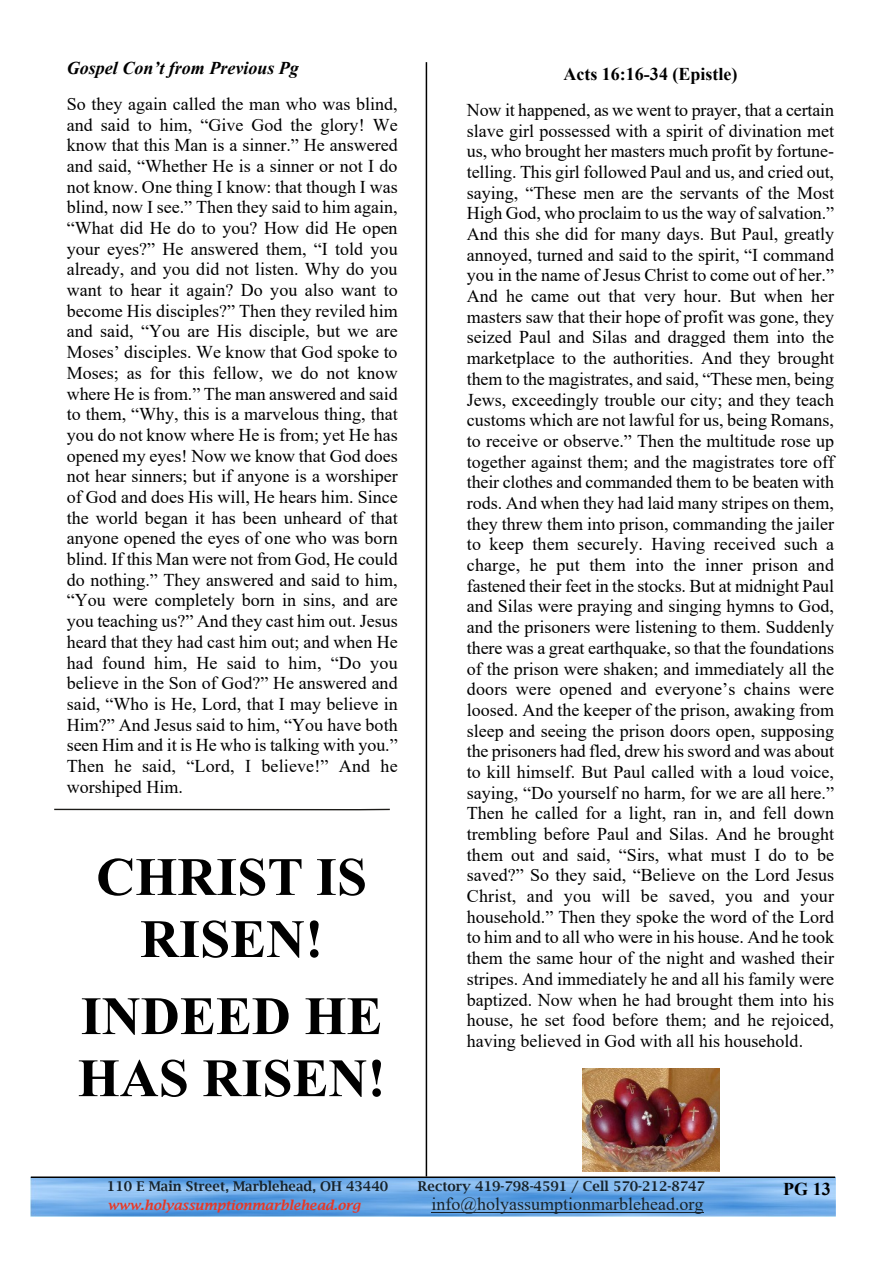
<style>
.page{position:relative;width:893px;height:1263px;background:#fff}
.page>*{position:absolute;margin:0;border:0;box-sizing:border-box;transform-origin:0 0}
.t1{font:700 54px/62.1px "Times New Roman";color:#000;text-align:center}
.t2{font:18px/20.7px "Times New Roman";color:#000;text-align:justify}
.t3{font:18px "Times New Roman";color:#17232b}
.t4{font:700 18px "Times New Roman";color:#000}
.t5{font:italic 700 18px "Times New Roman";color:#000}
.t6{font:600 13.5px "Lucida Bright";color:#17232b}
.t7{font:italic 600 13.5px "Lucida Bright";color:#e63726}
</style>
<div class="page">
<img style="left:31px;top:1178px;width:804px;height:38px">
<hr style="left:31px;top:1176px;width:804px;height:2px;background:#000">
<hr style="left:431px;top:1212px;width:273px;height:1px;background:#17232b">
<svg style="left:54px;top:808px;width:336px;height:3px"></svg>
<hr style="left:426px;top:62px;width:1px;height:1114px;background:#000">
<img style="left:583px;top:1068px;width:137px;height:103px">
<p class="t5" style="left:67px;top:62px;width:234px">Gospel Con’t from Previous Pg</p>
<p class="t2" style="left:67px;top:95px;width:332px">So they again called the man who was blind, and said to him, “Give God the glory! We know that this Man is a sinner.” He answered and said, “Whether He is a sinner or not I do not know. One thing I know: that though I was blind, now I see.” Then they said to him again, “What did He do to you? How did He open your eyes?” He answered them, “I told you already, and you did not listen. Why do you want to hear it again? Do you also want to become His disciples?” Then they reviled him and said, “You are His disciple, but we are Moses’ disciples. We know that God spoke to Moses; as for this fellow, we do not know where He is from.” The man answered and said to them, “Why, this is a marvelous thing, that you do not know where He is from; yet He has opened my eyes! Now we know that God does not hear sinners; but if anyone is a worshiper of God and does His will, He hears him. Since the world began it has been unheard of that anyone opened the eyes of one who was born blind. If this Man were not from God, He could do nothing.” They answered and said to him, “You were completely born in sins, and are you teaching us?” And they cast him out. Jesus heard that they had cast him out; and when He had found him, He said to him, “Do you believe in the Son of God?” He answered and said, “Who is He, Lord, that I may believe in Him?” And Jesus said to him, “You have both seen Him and it is He who is talking with you.” Then he said, “Lord, I believe!” And he worshiped Him.</p>
<h1 class="t1" style="left:96px;top:851px;width:272px">CHRIST IS<br>RISEN!</h1>
<h1 class="t1" style="left:78px;top:990px;width:309px;text-align:left">INDEED HE<br>HAS RISEN!</h1>
<p class="t4" style="left:563px;top:68px;width:176px">Acts 16:16-34 (Epistle)</p>
<p class="t2" style="left:467px;top:101px;width:369px">Now it happened, as we went to prayer, that a certain slave girl possessed with a spirit of divination met us, who brought her masters much profit by fortune&shy;telling. This girl followed Paul and us, and cried out, saying, “These men are the servants of the Most High God, who proclaim to us the way of salvation.” And this she did for many days. But Paul, greatly annoyed, turned and said to the spirit, “I command you in the name of Jesus Christ to come out of her.” And he came out that very hour. But when her masters saw that their hope of profit was gone, they seized Paul and Silas and dragged them into the marketplace to the authorities. And they brought them to the magistrates, and said, “These men, being Jews, exceedingly trouble our city; and they teach customs which are not lawful for us, being Romans, to receive or observe.” Then the multitude rose up together against them; and the magistrates tore off their clothes and commanded them to be beaten with rods. And when they had laid many stripes on them, they threw them into prison, commanding the jailer to keep them securely. Having received such a charge, he put them into the inner prison and fastened their feet in the stocks. But at midnight Paul and Silas were praying and singing hymns to God, and the prisoners were listening to them. Suddenly there was a great earthquake, so that the foundations of the prison were shaken; and immediately all the doors were opened and everyone’s chains were loosed. And the keeper of the prison, awaking from sleep and seeing the prison doors open, supposing the prisoners had fled, drew his sword and was about to kill himself. But Paul called with a loud voice, saying, “Do yourself no harm, for we are all here.” Then he called for a light, ran in, and fell down trembling before Paul and Silas. And he brought them out and said, “Sirs, what must I do to be saved?” So they said, “Believe on the Lord Jesus Christ, and you will be saved, you and your household.” Then they spoke the word of the Lord to him and to all who were in his house. And he took them the same hour of the night and washed their stripes. And immediately he and all his family were baptized. Now when he had brought them into his house, he set food before them; and he rejoiced, having believed in God with all his household.</p>
<p class="t6" style="left:107px;top:1180px;width:283px">110 E Main Street, Marblehead, OH 43440</p>
<p class="t6" style="left:418px;top:1180px;width:289px">Rectory 419-798-4591 / Cell 570-212-8747</p>
<p class="t7" style="left:107px;top:1200px;width:255px">www.holyassumptionmarblehead.org</p>
<p class="t3" style="left:431px;top:1198px;width:274px">info@holyassumptionmarblehead.org</p>
<p class="t4" style="left:783px;top:1182px;width:49px">PG 13</p>
</div>
